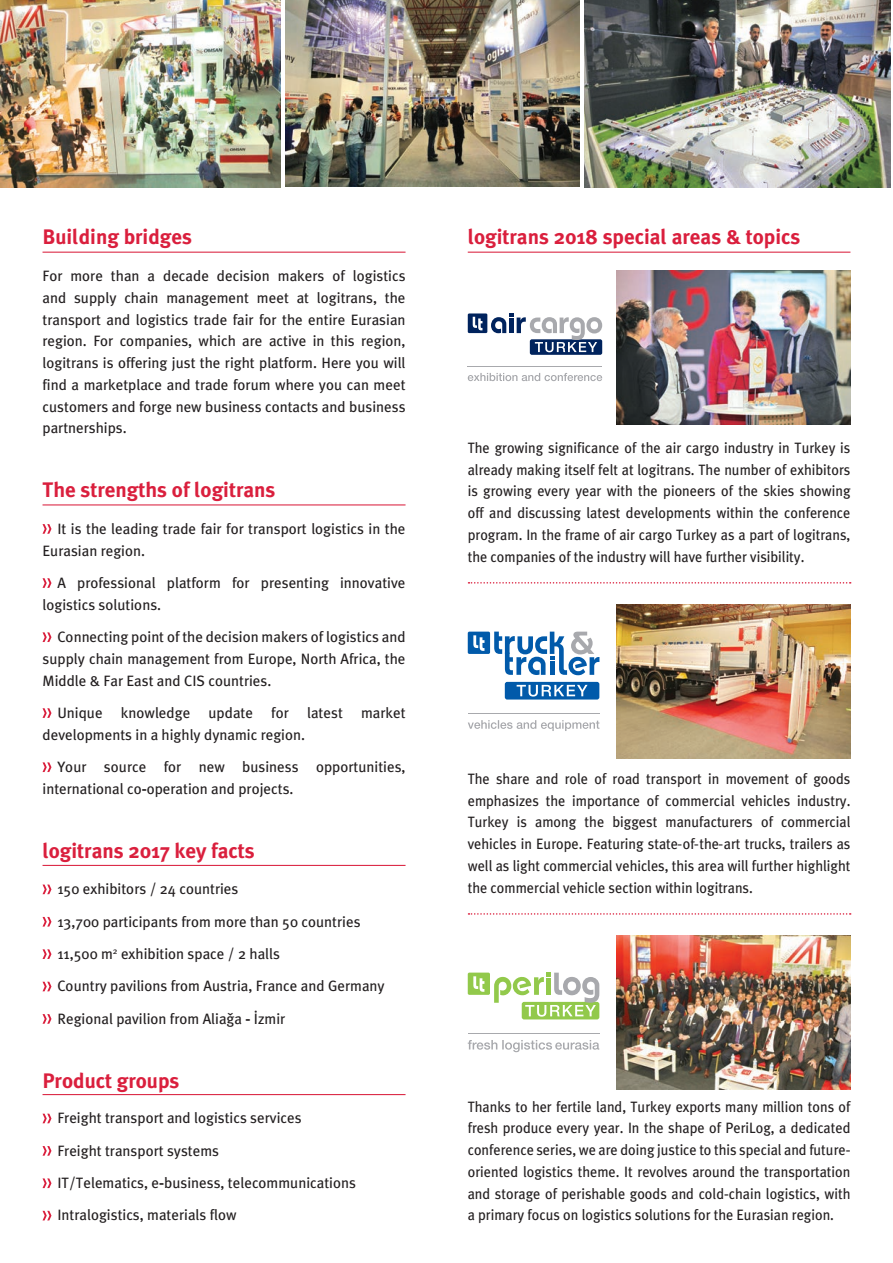
<style>
.page{position:relative;width:893px;height:1263px;background:#fff}
.page>*{position:absolute;margin:0;border:0;box-sizing:border-box;transform-origin:0 0}
.t1{font:700 21px "Meta Plus";color:#da1f3d}
.t2{font:15px/21.8px "Meta Plus";color:#231f20}
.t3{font:15px/21.8px "Meta Plus";color:#231f20;text-align:justify;scale:.95 1}
.s1{font-family:"Frutiger LT Std";font-weight:700}
.s2{font-family:"Frutiger";font-weight:300}
.s3{font-family:"Frutiger"}
</style>
<div class="page">
<svg style="left:468px;top:913px;width:383px;height:2px"></svg>
<svg style="left:468px;top:582px;width:383px;height:2px"></svg>
<hr style="left:468px;top:252px;width:382px;height:1px;background:#da1f3d">
<svg style="left:43px;top:524px;width:8px;height:10px"></svg>
<svg style="left:43px;top:578px;width:8px;height:10px"></svg>
<svg style="left:43px;top:632px;width:8px;height:10px"></svg>
<svg style="left:43px;top:708px;width:8px;height:10px"></svg>
<svg style="left:43px;top:762px;width:8px;height:10px"></svg>
<hr style="left:43px;top:504px;width:363px;height:1px;background:#da1f3d">
<svg style="left:43px;top:884px;width:8px;height:10px"></svg>
<svg style="left:43px;top:917px;width:8px;height:9px"></svg>
<svg style="left:43px;top:949px;width:8px;height:10px"></svg>
<svg style="left:43px;top:982px;width:8px;height:9px"></svg>
<svg style="left:43px;top:1014px;width:8px;height:10px"></svg>
<hr style="left:43px;top:865px;width:363px;height:1px;background:#da1f3d">
<hr style="left:43px;top:252px;width:363px;height:1px;background:#da1f3d">
<img style="left:584px;top:0;width:306px;height:187px">
<img style="left:286px;top:0;width:293px;height:187px">
<img style="left:0;top:0;width:281px;height:187px">
<img style="left:617px;top:270px;width:233px;height:155px">
<hr style="left:468px;top:366px;width:134px;height:1px;background:#a8a9ad">
<svg style="left:468px;top:373px;width:134px;height:8px"></svg>
<div style="left:530px;top:339px;width:72px;height:16px;background:#00235d;border-radius:2px"></div>
<div style="left:468px;top:313px;width:19px;height:20px;background:#00235d"></div>
<svg style="left:473px;top:317px;width:9px;height:13px"></svg>
<svg style="left:491px;top:313px;width:111px;height:39px"></svg>
<img style="left:617px;top:604px;width:233px;height:154px">
<div style="left:468px;top:632px;width:22px;height:22px;background:#015aaa;border-radius:2px"></div>
<hr style="left:468px;top:713px;width:131px;height:1px;background:#a8a9ad">
<div style="left:505px;top:682px;width:94px;height:17px;background:#015aaa;border-radius:2px"></div>
<svg style="left:468px;top:720px;width:131px;height:11px"></svg>
<svg style="left:517px;top:685px;width:71px;height:11px"></svg>
<svg style="left:494px;top:632px;width:105px;height:43px"></svg>
<svg style="left:473px;top:635px;width:11px;height:16px"></svg>
<img style="left:617px;top:935px;width:233px;height:155px">
<div style="left:522px;top:1002px;width:77px;height:17px;background:#92c94b;border-radius:2px"></div>
<div style="left:468px;top:972px;width:22px;height:23px;background:#92c94b;border-radius:2px"></div>
<svg style="left:473px;top:976px;width:11px;height:16px"></svg>
<hr style="left:468px;top:1033px;width:131px;height:1px;background:#a8a9ad">
<svg style="left:494px;top:973px;width:105px;height:44px"></svg>
<svg style="left:468px;top:1040px;width:131px;height:12px"></svg>
<svg style="left:43px;top:1114px;width:8px;height:9px"></svg>
<svg style="left:43px;top:1146px;width:8px;height:10px"></svg>
<svg style="left:43px;top:1178px;width:8px;height:10px"></svg>
<svg style="left:43px;top:1211px;width:8px;height:9px"></svg>
<hr style="left:43px;top:1094px;width:363px;height:1px;background:#da1f3d">
<p class="t1" style="left:43px;top:224px;width:151px">Building bridges</p>
<p class="t1" style="left:468px;top:225px;width:334px">logitrans 2018 special areas &amp; topics</p>
<p class="t2" style="left:43px;top:265px;width:365px;text-align:justify">For more than a decade decision makers of logistics and supply chain management meet at logitrans, the transport and logistics trade fair for the entire Eurasian region. For companies, which are active in this region, logitrans is offering just the right platform. Here you will find a marketplace and trade forum where you can meet customers and forge new business contacts and business partnerships.</p>
<p class="t1" style="left:43px;top:478px;width:235px">The strengths of logitrans</p>
<p class="t2" style="left:43px;top:517px;width:365px;text-indent:15px">It is the leading trade fair for transport logistics in the<br>Eurasian region.</p>
<p class="t2" style="left:43px;top:572px;width:365px;text-indent:15px">A professional platform for presenting innovative logistics solutions.</p>
<p class="t2" style="left:43px;top:626px;width:365px;text-align:justify;text-indent:15px">Connecting point of the decision makers of logistics and supply chain management from Europe, North Africa, the Middle &amp; Far East and CIS countries.</p>
<p class="t2" style="left:43px;top:702px;width:365px;text-indent:15px">Unique knowledge update for latest market developments in a highly dynamic region.</p>
<p class="t2" style="left:43px;top:756px;width:365px;text-indent:15px">Your source for new business opportunities, international co<span class="s1">-</span>operation and projects.</p>
<p class="t1" style="left:43px;top:838px;width:214px">logitrans 2017 key facts</p>
<p class="t2" style="left:57px;top:878px;width:183px">150 exhibitors / 24 countries</p>
<p class="t2" style="left:57px;top:910px;width:305px">13,700 participants from more than 50 countries</p>
<p class="t2" style="left:57px;top:943px;width:224px">11,500 m<sup>2</sup> exhibition space / 2 halls</p>
<p class="t2" style="left:57px;top:975px;width:329px">Country pavilions from Austria, France and Germany</p>
<p class="t2" style="left:57px;top:1007px;width:229px">Regional pavilion from Aliağa <span class="s1">-</span> İzmir</p>
<p class="t1" style="left:43px;top:1068px;width:138px">Product groups</p>
<p class="t2" style="left:57px;top:1107px;width:246px">Freight transport and logistics services</p>
<p class="t2" style="left:57px;top:1139px;width:163px">Freight transport systems</p>
<p class="t2" style="left:57px;top:1172px;width:300px">IT/Telematics, e<span class="s1">-</span>business, telecommunications</p>
<p class="t2" style="left:57px;top:1204px;width:181px">Intralogistics, materials flow</p>
<p class="t3" style="left:468px;top:437px;width:404px">The growing significance of the air cargo industry in Turkey is already making itself felt at logitrans. The number of exhibitors is growing every year with the pioneers of the skies showing off and discussing latest developments within the conference program. In the frame of air cargo Turkey as a part of logitrans, the companies of the industry will have further visibility.</p>
<p class="t3" style="left:468px;top:768px;width:404px">The share and role of road transport in movement of goods emphasizes the importance of commercial vehicles industry.<br>Turkey is among the biggest manufacturers of commercial vehicles in Europe. Featuring state<span class="s2">-</span>of<span class="s2">-</span>the<span class="s2">-</span>art trucks, trailers as well as light commercial vehicles, this area will further highlight the commercial vehicle section within logitrans.</p>
<p class="t3" style="left:468px;top:1095px;width:404px">Thanks to her fertile land, Turkey exports many million tons of fresh produce every year. In the shape of PeriLog, a dedicated conference series, we are doing justice to this special and future&shy;oriented logistics theme. It revolves around the transportation and storage of perishable goods and cold<span class="s3">-</span>chain logistics, with a primary focus on logistics solutions for the Eurasian region.</p>
</div>
